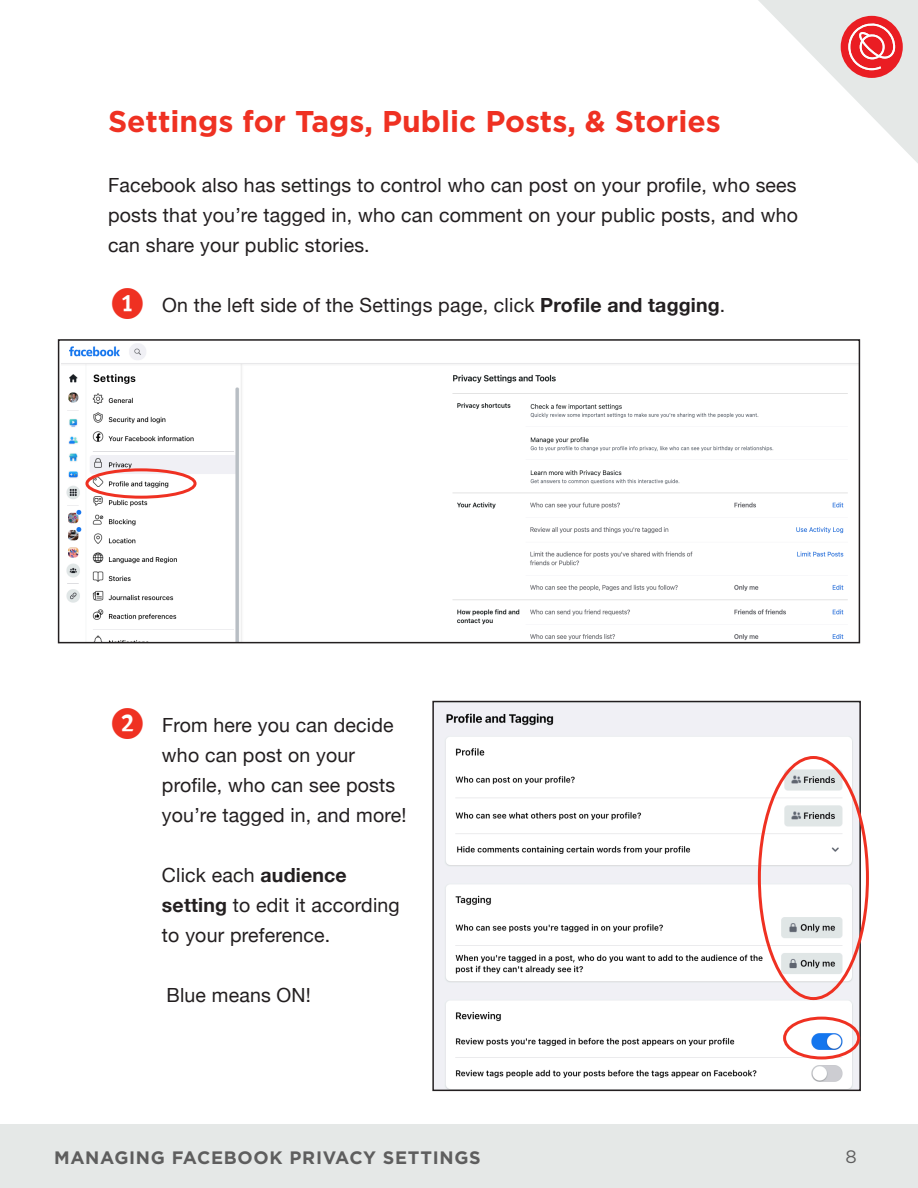
<style>
.page{position:relative;width:918px;height:1188px;background:#fff}
.page>*{position:absolute;margin:0;border:0;box-sizing:border-box;transform-origin:0 0}
.t1{font:45px "Dingbests";color:#ef3122}
.t2{font:700 30px "Gotham";color:#ef3122}
.t3{font:19.5px/30px "Helvetica Neue";letter-spacing:.01em;color:#231f20}
.t4{font:700 18px "Gotham";letter-spacing:.04em;color:#5e5e5e}
.t5{font:18px "Gotham";color:#5e5e5e}
.s1{font-weight:700}
</style>
<div class="page">
<div style="left:0;top:1124px;width:918px;height:64px;background:#e5e8e7"></div>
<svg style="left:758px;top:0;width:160px;height:163px"></svg>
<img style="left:62px;top:343px;width:795px;height:297px">
<div style="left:58px;top:339px;width:802px;height:304px;border:2px solid #231f20"></div>
<div style="left:85px;top:468px;width:112px;height:31px;border:3px solid #ef3122;border-radius:50%"></div>
<img style="left:435px;top:704px;width:423px;height:384px">
<div style="left:432px;top:701px;width:429px;height:390px;border:2px solid #231f20"></div>
<div style="left:758px;top:756px;width:111px;height:244px;border:3px solid #ef3122;border-radius:50%"></div>
<div style="left:783px;top:1017px;width:77px;height:42px;border:3px solid #ef3122;border-radius:50%"></div>
<p class="t2" style="left:108px;top:101px;width:614px">Settings for Tags, Public Posts, &amp; Stories</p>
<p class="t3" style="left:108px;top:171px;width:692px;text-align:justify">Facebook also has settings to control who can post on your profile, who sees posts that you’re tagged in, who can comment on your public posts, and who can share your public stories.</p>
<p class="t1" style="left:108px;top:280px;width:40px">1</p>
<p class="t3" style="left:162px;top:291px;width:565px">On the left side of the Settings page, click <span class="s1">Profile and tagging</span>.</p>
<p class="t1" style="left:108px;top:700px;width:40px">2</p>
<p class="t3" style="left:162px;top:711px;width:246px">From here you can decide who can post on your profile, who can see posts you’re tagged in, and more!</p>
<p class="t3" style="left:162px;top:861px;width:239px">Click each <span class="s1">audience setting</span> to edit it according to your preference.</p>
<p class="t3" style="left:166px;top:981px;width:146px">Blue means ON!</p>
<p class="t4" style="left:54px;top:1146px;width:428px">MANAGING FACEBOOK PRIVACY SETTINGS</p>
<p class="t5" style="left:846px;top:1145px;width:13px">8</p>
</div>
